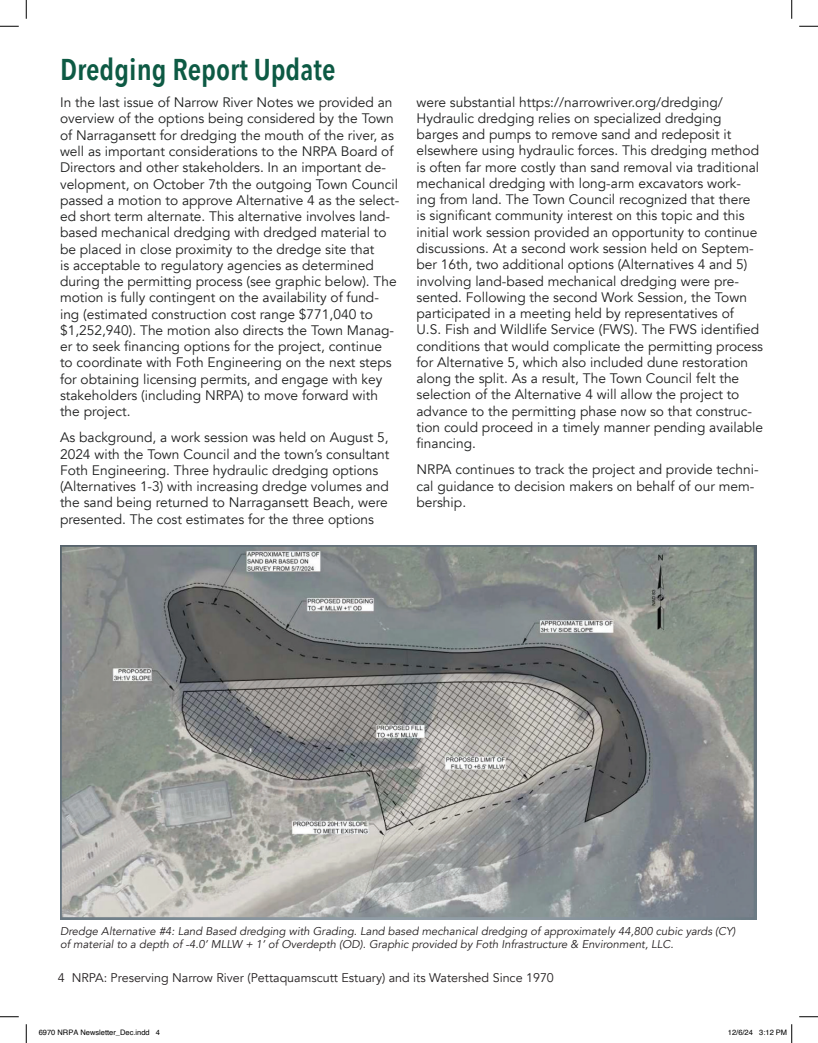
<style>
.page{position:relative;width:818px;height:1043px;background:#fff}
.page>*{position:absolute;margin:0;border:0;box-sizing:border-box;transform-origin:0 0}
.t1{font:600 30px "Avenir Next Condensed";color:#0d5a44}
.t2{font:13.75px/16.2px "Avenir";color:#1f2020}
.t3{font:12.5px "Avenir";color:#231f20}
.t4{font:italic 11.25px/13.8px "Avenir";color:#231f20}
.t5{font:7.5px "Helvetica";color:#000}
</style>
<div class="page">
<img style="left:60px;top:546px;width:696px;height:373px">
<svg style="left:0;top:25px;width:19px;height:2px"></svg>
<svg style="left:799px;top:25px;width:19px;height:2px"></svg>
<svg style="left:0;top:1016px;width:19px;height:1px"></svg>
<svg style="left:799px;top:1016px;width:19px;height:1px"></svg>
<svg style="left:25px;top:0;width:2px;height:19px"></svg>
<svg style="left:25px;top:1024px;width:2px;height:18px"></svg>
<svg style="left:791px;top:0;width:1px;height:19px"></svg>
<svg style="left:791px;top:1024px;width:1px;height:18px"></svg>
<h1 class="t1" style="left:60px;top:43px;width:277px">Dredging Report Update</h1>
<p class="t2" style="left:60px;top:95px;width:341px">In the last issue of Narrow River Notes we provided an overview of the options being considered by the Town of Narragansett for dredging the mouth of the river, as well as important considerations to the NRPA Board of Directors and other stakeholders. In an important de&shy;velopment, on October 7th the outgoing Town Council passed a motion to approve Alternative 4 as the select&shy;ed short term alternate. This alternative involves land&shy;based mechanical dredging with dredged material to be placed in close proximity to the dredge site that<br>is acceptable to regulatory agencies as determined during the permitting process (see graphic below). The motion is fully contingent on the availability of fund&shy;ing (estimated construction cost range $771,040 to $1,252,940). The motion also directs the Town Manag&shy;er to seek financing options for the project, continue<br>to coordinate with Foth Engineering on the next steps for obtaining licensing permits, and engage with key stakeholders (including NRPA) to move forward with the project.</p>
<p class="t2" style="left:60px;top:430px;width:331px">As background, a work session was held on August 5, 2024 with the Town Council and the town’s consultant Foth Engineering. Three hydraulic dredging options (Alternatives 1-3) with increasing dredge volumes and the sand being returned to Narragansett Beach, were presented. The cost estimates for the three options</p>
<p class="t2" style="left:416px;top:94px;width:348px">were substantial https://narrowriver.org/dredging/ Hydraulic dredging relies on specialized dredging barges and pumps to remove sand and redeposit it elsewhere using hydraulic forces. This dredging method is often far more costly than sand removal via traditional mechanical dredging with long-arm excavators work&shy;ing from land. The Town Council recognized that there<br>is significant community interest on this topic and this initial work session provided an opportunity to continue discussions. At a second work session held on Septem&shy;ber 16th, two additional options (Alternatives 4 and 5) involving land-based mechanical dredging were pre&shy;sented. Following the second Work Session, the Town participated in a meeting held by representatives of<br>U.S. Fish and Wildlife Service (FWS). The FWS identified conditions that would complicate the permitting process for Alternative 5, which also included dune restoration along the split. As a result, The Town Council felt the selection of the Alternative 4 will allow the project to advance to the permitting phase now so that construc&shy;tion could proceed in a timely manner pending available financing.</p>
<p class="t2" style="left:416px;top:462px;width:343px">NRPA continues to track the project and provide techni&shy;cal guidance to decision makers on behalf of our mem&shy;bership.</p>
<p class="t4" style="left:60px;top:924px;width:677px">Dredge Alternative #4: Land Based dredging with Grading. Land based mechanical dredging of approximately 44,800 cubic yards (CY) of material to a depth of -4.0’ MLLW + 1’ of Overdepth (OD). Graphic provided by Foth Infrastructure &amp; Environment, LLC.</p>
<p class="t3" style="left:58px;top:970px;width:497px">4 NRPA: Preserving Narrow River (Pettaquamscutt Estuary) and its Watershed Since 1970</p>
<p class="t5" style="left:39px;top:1027px;width:123px">6970 NRPA Newsletter_Dec.indd 4</p>
<p class="t5" style="left:728px;top:1027px;width:61px">12/6/24 3:12 PM</p>
</div>
